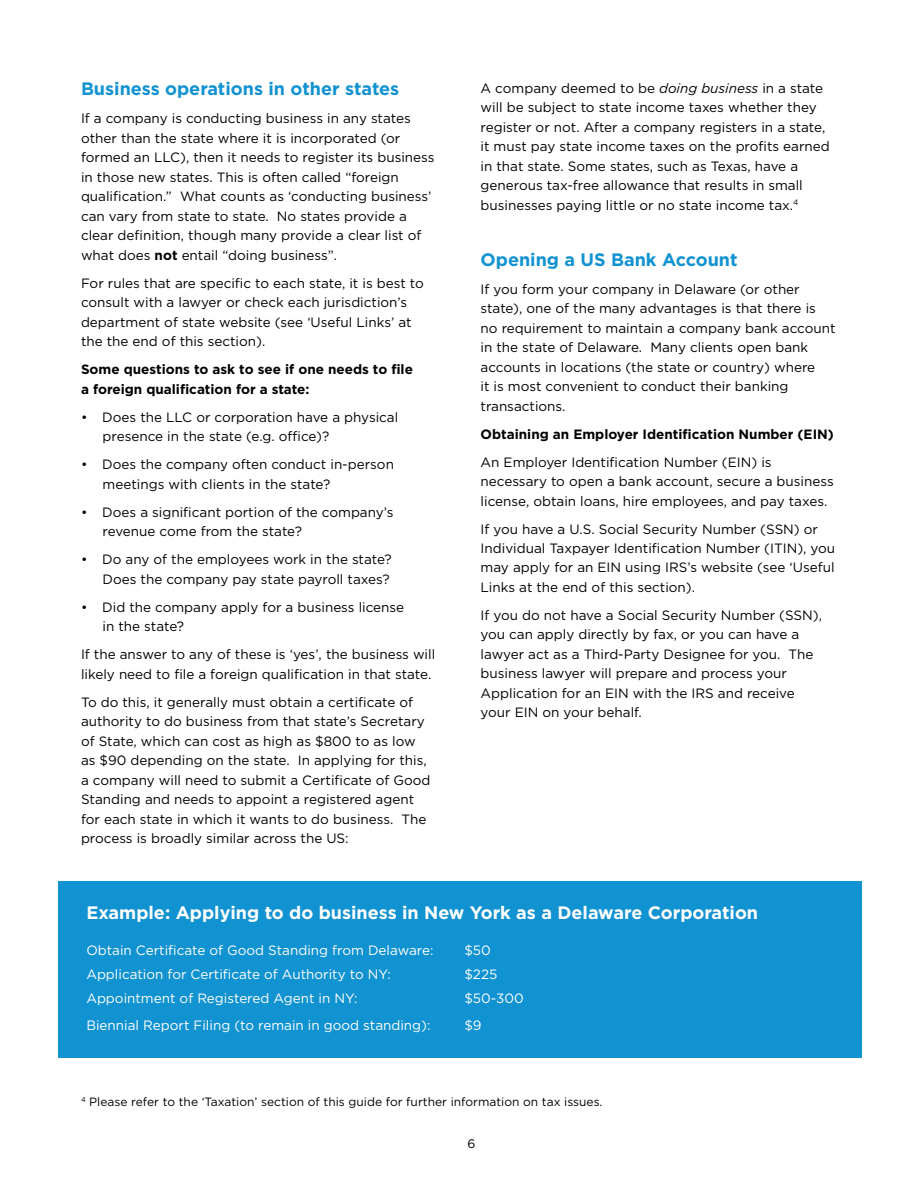
<style>
.page{position:relative;width:918px;height:1188px;background:#fff}
.page>*{position:absolute;margin:0;border:0;box-sizing:border-box;transform-origin:0 0}
.t1{font:700 18px "Gotham";color:#fff}
.t2{font:700 18px "Gotham";color:#1192d1}
.t3{font:13.5px/19.5px "Gotham";color:#000}
.t4{font:13.5px "Gotham";color:#fff}
.t5{font:700 13.5px/19.5px "Gotham";color:#000}
.t6{font:12.45px "Gotham";color:#000}
.t7{font:12px "Gotham";color:#000}
.s1{font-weight:700}
.s2{font-style:italic}
</style>
<div class="page">
<div style="left:58px;top:881px;width:804px;height:176px;background:#1192d1"></div>
<h1 class="t2" style="left:81px;top:77px;width:320px">Business operations in other states</h1>
<p class="t3" style="left:81px;top:109px;width:355px">If a company is conducting business in any states other than the state where it is incorporated (or formed an LLC), then it needs to register its business in those new states. This is often called “foreign qualification.” What counts as ‘conducting business’ can vary from state to state. No states provide a clear definition, though many provide a clear list of what does <span class="s1">not</span> entail “doing business”.</p>
<p class="t3" style="left:81px;top:273px;width:344px">For rules that are specific to each state, it is best to consult with a lawyer or check each jurisdiction’s department of state website (see ‘Useful Links’ at the the end of this section).</p>
<p class="t5" style="left:81px;top:360px;width:333px">Some questions to ask to see if one needs to file a foreign qualification for a state:</p>
<p class="t3" style="left:103px;top:407px;width:297px;text-indent:-22px">• Does the LLC or corporation have a physical presence in the state (e.g. office)?</p>
<p class="t3" style="left:103px;top:455px;width:293px;text-indent:-22px">• Does the company often conduct in-person meetings with clients in the state?</p>
<p class="t3" style="left:103px;top:502px;width:292px;text-indent:-22px">• Does a significant portion of the company’s revenue come from the state?</p>
<p class="t3" style="left:81px;top:550px;width:312px;text-align:right">• Do any of the employees work in the state?<br>Does the company pay state payroll taxes?</p>
<p class="t3" style="left:103px;top:597px;width:303px;text-indent:-22px">• Did the company apply for a business license in the state?</p>
<p class="t3" style="left:81px;top:644px;width:356px">If the answer to any of these is ‘yes’, the business will likely need to file a foreign qualification in that state.</p>
<p class="t3" style="left:81px;top:692px;width:351px">To do this, it generally must obtain a certificate of authority to do business from that state’s Secretary of State, which can cost as high as $800 to as low as $90 depending on the state. In applying for this, a company will need to submit a Certificate of Good Standing and needs to appoint a registered agent for each state in which it wants to do business. The process is broadly similar across the US:</p>
<p class="t3" style="left:481px;top:78px;width:351px">A company deemed to be <span class="s2">doing business</span> in a state will be subject to state income taxes whether they register or not. After a company registers in a state, it must pay state income taxes on the profits earned in that state. Some states, such as Texas, have a generous tax-free allowance that results in small businesses paying little or no state income tax.<sup>4</sup></p>
<h1 class="t2" style="left:481px;top:247px;width:259px">Opening a US Bank Account</h1>
<p class="t3" style="left:481px;top:279px;width:356px">If you form your company in Delaware (or other state), one of the many advantages is that there is no requirement to maintain a company bank account in the state of Delaware. Many clients open bank accounts in locations (the state or country) where<br>it is most convenient to conduct their banking transactions.</p>
<p class="t5" style="left:481px;top:424px;width:355px">Obtaining an Employer Identification Number (EIN)</p>
<p class="t3" style="left:481px;top:452px;width:355px">An Employer Identification Number (EIN) is necessary to open a bank account, secure a business license, obtain loans, hire employees, and pay taxes.</p>
<p class="t3" style="left:481px;top:519px;width:356px">If you have a U.S. Social Security Number (SSN) or Individual Taxpayer Identification Number (ITIN), you may apply for an EIN using IRS’s website (see ‘Useful Links at the end of this section).</p>
<p class="t3" style="left:481px;top:605px;width:343px">If you do not have a Social Security Number (SSN), you can apply directly by fax, or you can have a lawyer act as a Third-Party Designee for you. The business lawyer will prepare and process your Application for an EIN with the IRS and receive your EIN on your behalf.</p>
<h1 class="t1" style="left:86px;top:901px;width:673px">Example: Applying to do business in New York as a Delaware Corporation</h1>
<p class="t4" style="left:86px;top:942px;width:349px">Obtain Certificate of Good Standing from Delaware:</p>
<p class="t4" style="left:464px;top:942px;width:28px">$50</p>
<p class="t4" style="left:86px;top:966px;width:306px">Application for Certificate of Authority to NY:</p>
<p class="t4" style="left:464px;top:966px;width:35px">$225</p>
<p class="t4" style="left:86px;top:990px;width:273px">Appointment of Registered Agent in NY:</p>
<p class="t4" style="left:464px;top:990px;width:61px">$50-300</p>
<p class="t4" style="left:86px;top:1017px;width:346px">Biennial Report Filing (to remain in good standing):</p>
<p class="t4" style="left:464px;top:1017px;width:19px">$9</p>
<p class="t7" style="left:81px;top:1094px;width:523px"><sup>4</sup> Please refer to the ‘Taxation’ section of this guide for further information on tax issues.</p>
<p class="t6" style="left:468px;top:1136px;width:10px">6</p>
</div>
